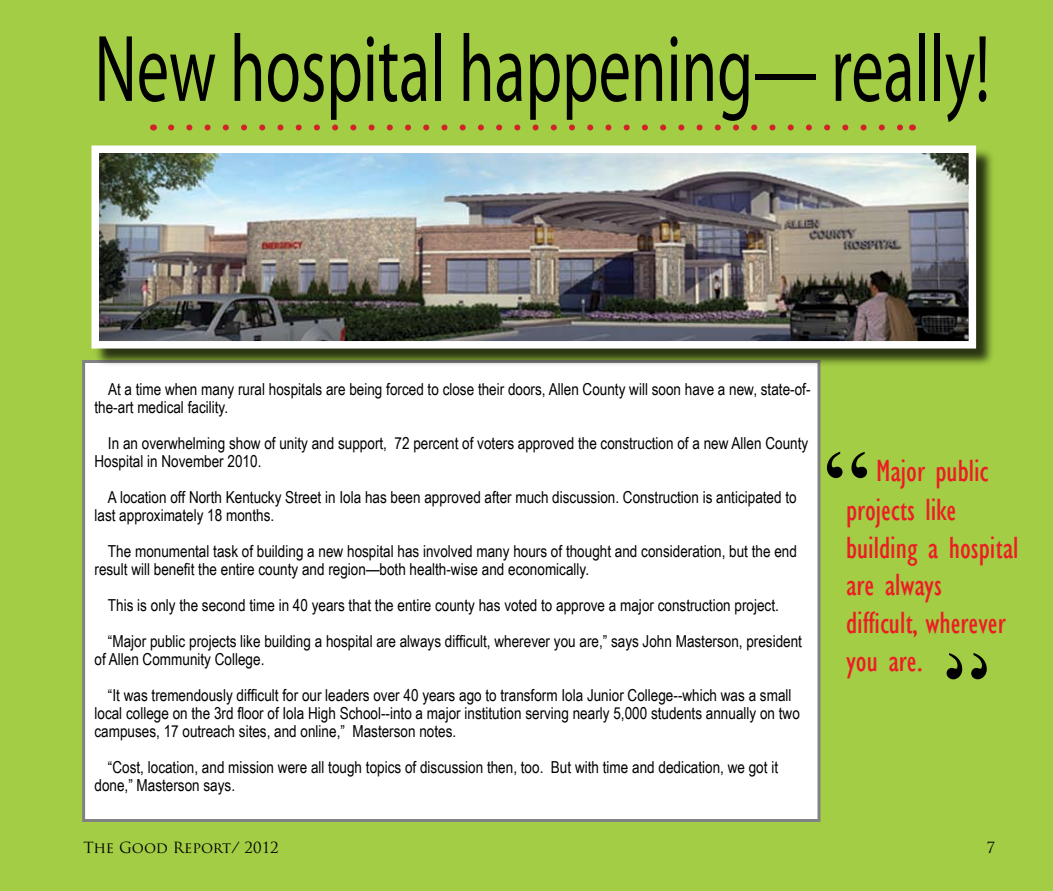
<style>
.page{position:relative;width:1053px;height:891px;background:#a2cd44}
.page>*{position:absolute;margin:0;border:0;box-sizing:border-box;transform-origin:0 0}
.t1{font:105px "Times New Roman";color:#000}
.t2{font:95.7px "Myriad Pro";color:#000;scale:.67 1}
.t3{font:condensed 31.5px/37.8px "Gill Sans";color:#ed1c24}
.t4{font:16.5px/18px "Arial Narrow";color:#000}
.t5{font:15px "Trajan Pro";color:#000}
</style>
<div class="page">
<div style="left:84px;top:362px;width:735px;height:458px;background:#fff"></div>
<div style="left:93px;top:147px;width:903px;height:222px;background:#000;opacity:.75"></div>
<img style="left:101px;top:155px;width:866px;height:185px">
<div style="left:92px;top:146px;width:884px;height:203px;border:8px solid #fff"></div>
<svg style="left:171px;top:124px;width:732px;height:6px"></svg>
<h2 class="t2" style="left:94px;top:10px;width:1338px">New hospital happening— really!</h2>
<p class="t4" style="left:94px;top:379px;width:718px;text-indent:14px">At a time when many rural hospitals are being forced to close their doors, Allen County will soon have a new, state-of&shy;the-art medical facility.</p>
<p class="t4" style="left:94px;top:433px;width:715px;text-indent:13px">In an overwhelming show of unity and support, 72 percent of voters approved the construction of a new Allen County<br>Hospital in November 2010.</p>
<p class="t4" style="left:94px;top:487px;width:704px;text-indent:13px">A location off North Kentucky Street in Iola has been approved after much discussion. Construction is anticipated to last approximately 18 months.</p>
<p class="t4" style="left:94px;top:541px;width:704px;text-indent:13px">The monumental task of building a new hospital has involved many hours of thought and consideration, but the end result will benefit the entire county and region—both health-wise and economically.</p>
<p class="t4" style="left:108px;top:586px;width:696px;line-height:36px">This is only the second time in 40 years that the entire county has voted to approve a major construction project. “Major public projects like building a hospital are always difficult, wherever you are,” says John Masterson, president</p>
<p class="t4" style="left:108px;top:640px;width:685px;line-height:36px;text-indent:-13px">of Allen Community College.<br>“It was tremendously difficult for our leaders over 40 years ago to transform Iola Junior College--which was a small</p>
<p class="t4" style="left:94px;top:703px;width:707px">local college on the 3rd floor of Iola High School--into a major institution serving nearly 5,000 students annually on two campuses, 17 outreach sites, and online,” Masterson notes.</p>
<p class="t4" style="left:94px;top:757px;width:685px;text-indent:13px">“Cost, location, and mission were all tough topics of discussion then, too. But with time and dedication, we got it done,” Masterson says.</p>
<h1 class="t1" style="left:824px;top:417px;width:48px">“</h1>
<h3 class="t3" style="left:846px;top:491px;width:174px">projects like building a hospital are always difficult, wherever you are.</h3>
<h3 class="t3" style="left:876px;top:452px;width:114px">Major public</h3>
<p class="t5" style="left:83px;top:838px;width:197px">The Good Report/ 2012</p>
<p class="t5" style="left:986px;top:838px;width:10px">7</p>
</div>
